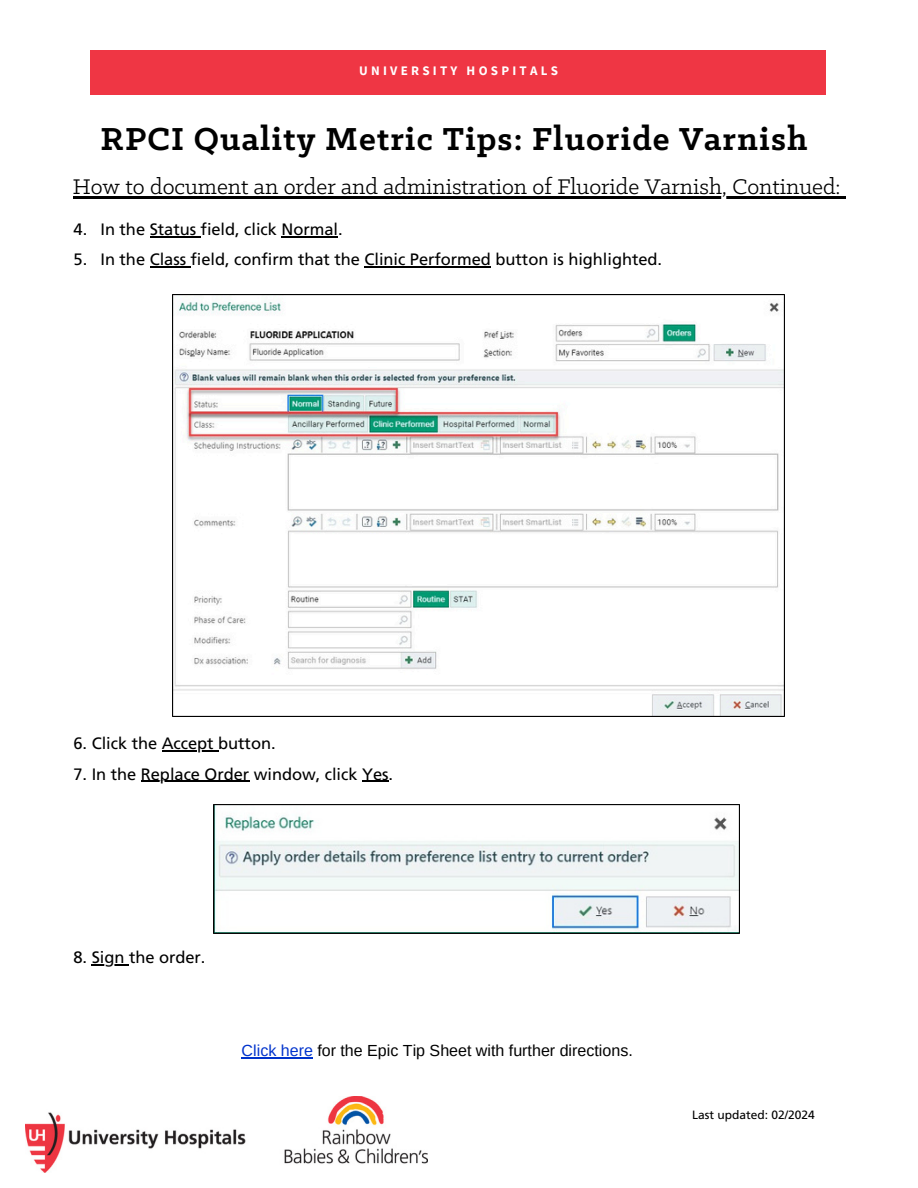
<style>
.page{position:relative;width:918px;height:1188px;background:#fff}
.page>*{position:absolute;margin:0;border:0;box-sizing:border-box;transform-origin:0 0}
.t1{font:700 36px "Klinic Slab";letter-spacing:.03em;color:#000}
.t2{font:24px "Klinic Slab";color:#000}
.t3{font:16.5px/30.3px "Frutiger LT Std";letter-spacing:-.005em;color:#000}
.t4{font:16.05px "Arimo";color:#000}
.t5{font:700 13.05px "Source Sans Pro";letter-spacing:.25em;color:#fff}
.t6{font:12px "Frutiger LT Std";color:#000}
.s1{color:#03c}
</style>
<div class="page">
<div style="left:91px;top:51px;width:735px;height:43px;background:#ef3644"></div>
<img style="left:25px;top:1096px;width:403px;height:77px">
<hr style="left:73px;top:196px;width:768px;height:2px;background:#000">
<hr style="left:253px;top:1057px;width:60px;height:1px;background:#03c">
<img style="left:173px;top:294px;width:612px;height:422px">
<img style="left:213px;top:804px;width:527px;height:130px">
<hr style="left:92px;top:965px;width:37px;height:1px;background:#000">
<hr style="left:162px;top:750px;width:56px;height:2px;background:#000">
<hr style="left:141px;top:781px;width:108px;height:1px;background:#000">
<svg style="left:362px;top:781px;width:27px;height:1px"></svg>
<hr style="left:150px;top:236px;width:51px;height:1px;background:#000">
<hr style="left:282px;top:236px;width:56px;height:1px;background:#000">
<hr style="left:150px;top:266px;width:41px;height:2px;background:#000">
<hr style="left:364px;top:266px;width:127px;height:2px;background:#000">
<p class="t5" style="left:359px;top:62px;width:201px">UNIVERSITY HOSPITALS</p>
<h1 class="t1" style="left:101px;top:123px;width:709px">RPCI Quality Metric Tips: Fluoride Varnish</h1>
<h3 class="t2" style="left:73px;top:176px;width:769px">How to document an order and administration of Fluoride Varnish, Continued:</h3>
<h3 class="t3" style="left:74px;top:216px;width:15px">4.<br>5.</h3>
<p class="t3" style="left:101px;top:216px;width:563px">In the Status field, click Normal.<br>In the Class field, confirm that the Clinic Performed button is highlighted.</p>
<h3 class="t3" style="left:74px;top:730px;width:204px">6. Click the Accept button.</h3>
<h3 class="t3" style="left:74px;top:760px;width:321px">7. In the Replace Order window, click Yes.</h3>
<p class="t3" style="left:74px;top:944px;width:134px">8. Sign the order.</p>
<h3 class="t4" style="left:242px;top:1042px;width:393px"><span class="s1">Click here</span> for the Epic Tip Sheet with further directions.</h3>
<h2 class="t6" style="left:692px;top:1110px;width:124px">Last updated: 02/2024</h2>
</div>
